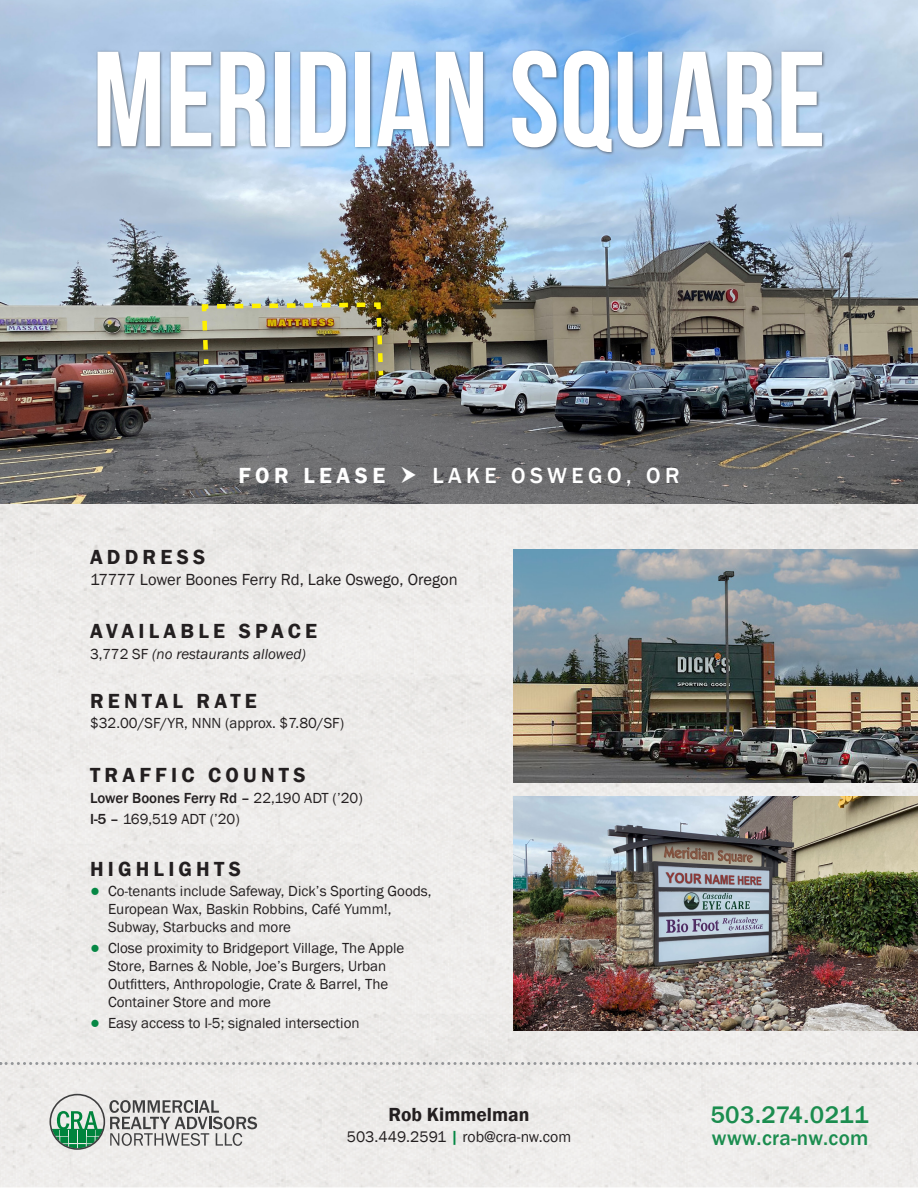
<style>
.page{position:relative;width:918px;height:1188px;background:#fff}
.page>*{position:absolute;margin:0;border:0;box-sizing:border-box;transform-origin:0 0}
.t1{font:135px "Bebas Neue";color:#fff}
.t2{font:500 24.6px "Franklin Gothic";letter-spacing:.02em;color:#1b8d4f}
.t3{font:500 22.5px "Franklin Gothic";letter-spacing:.2em;color:#fff}
.t4{font:600 22.5px "Franklin Gothic";letter-spacing:.2em;color:#fff}
.t5{font:600 21px "Franklin Gothic";letter-spacing:.2em;color:#231f20}
.t6{font:500 21px "Franklin Gothic";letter-spacing:.02em;color:#1b8d4f}
.t7{font:600 19.5px "Franklin Gothic";color:#231f20}
.t8{font:16.5px "Franklin Gothic";color:#231f20}
.t9{font:15.75px "Franklin Gothic";color:#231f20}
.t10{font:15px/18px "Franklin Gothic";color:#231f20}
.t11{font:italic 15px "Franklin Gothic";color:#231f20}
.s1{font-style:normal}
.s2{font-weight:500}
.s3{font-size:16.5px;color:#058744}
.s4{font-weight:500;font-size:16.5px;color:#058744}
</style>
<div class="page">
<div style="left:0;top:504px;width:918px;height:684px;background:#edecea"></div>
<img style="left:0;top:0;width:918px;height:504px">
<svg style="left:0;top:1062px;width:918px;height:3px;background:#cbcbcb"></svg>
<img style="left:513px;top:549px;width:405px;height:234px">
<img style="left:513px;top:796px;width:405px;height:234px">
<div style="left:96px;top:49px;width:730px;height:107px;background:#231f20;opacity:.6"></div>
<svg style="left:50px;top:1094px;width:207px;height:56px;background:#b8c2bb"></svg>
<img style="left:199px;top:300px;width:187px;height:80px">
<svg style="left:402px;top:466px;width:14px;height:17px"></svg>
<h1 class="t1" style="left:92px;top:26px;width:735px">MERIDIAN SQUARE</h1>
<h3 class="t4" style="left:238px;top:461px;width:148px">FOR LEASE</h3>
<h3 class="t3" style="left:432px;top:461px;width:249px">LAKE OSWEGO, OR</h3>
<h3 class="t5" style="left:90px;top:544px;width:117px">ADDRESS</h3>
<p class="t8" style="left:90px;top:570px;width:369px">17777 Lower Boones Ferry Rd, Lake Oswego, Oregon</p>
<h3 class="t5" style="left:90px;top:619px;width:229px">AVAILABLE SPACE</h3>
<p class="t11" style="left:90px;top:645px;width:218px"><span class="s1">3,772 SF</span> (no restaurants allowed)</p>
<h3 class="t5" style="left:90px;top:688px;width:168px">RENTAL RATE</h3>
<p class="t10" style="left:90px;top:715px;width:256px">$32.00/SF/YR, NNN (approx. $7.80/SF)</p>
<h3 class="t5" style="left:90px;top:763px;width:217px">TRAFFIC COUNTS</h3>
<p class="t10" style="left:90px;top:788px;width:274px;line-height:21px"><span class="s2">Lower Boones Ferry Rd –</span> 22,190 ADT (’20)<br><span class="s2">I-5 –</span> 169,519 ADT (’20)</p>
<h3 class="t5" style="left:90px;top:856px;width:153px">HIGHLIGHTS</h3>
<p class="t10" style="left:108px;top:883px;width:325px;text-indent:-18px"><span class="s3">●</span> Co-tenants include Safeway, Dick’s Sporting Goods,<br>European Wax, Baskin Robbins, Café Yumm!,<br>Subway, Starbucks and more</p>
<p class="t10" style="left:108px;top:940px;width:298px;text-indent:-18px"><span class="s3">●</span> Close proximity to Bridgeport Village, The Apple Store, Barnes &amp; Noble, Joe’s Burgers, Urban Outfitters, Anthropologie, Crate &amp; Barrel, The Container Store and more</p>
<p class="t10" style="left:90px;top:1015px;width:271px"><span class="s3">●</span> Easy access to I-5; signaled intersection</p>
<h3 class="t7" style="left:389px;top:1102px;width:142px">Rob Kimmelman</h3>
<p class="t9" style="left:347px;top:1127px;width:226px">503.449.2591 <span class="s4">|</span> rob@cra-nw.com</p>
<h2 class="t2" style="left:710px;top:1099px;width:160px">503.274.0211</h2>
<h3 class="t6" style="left:712px;top:1125px;width:158px">www.cra-nw.com</h3>
</div>
